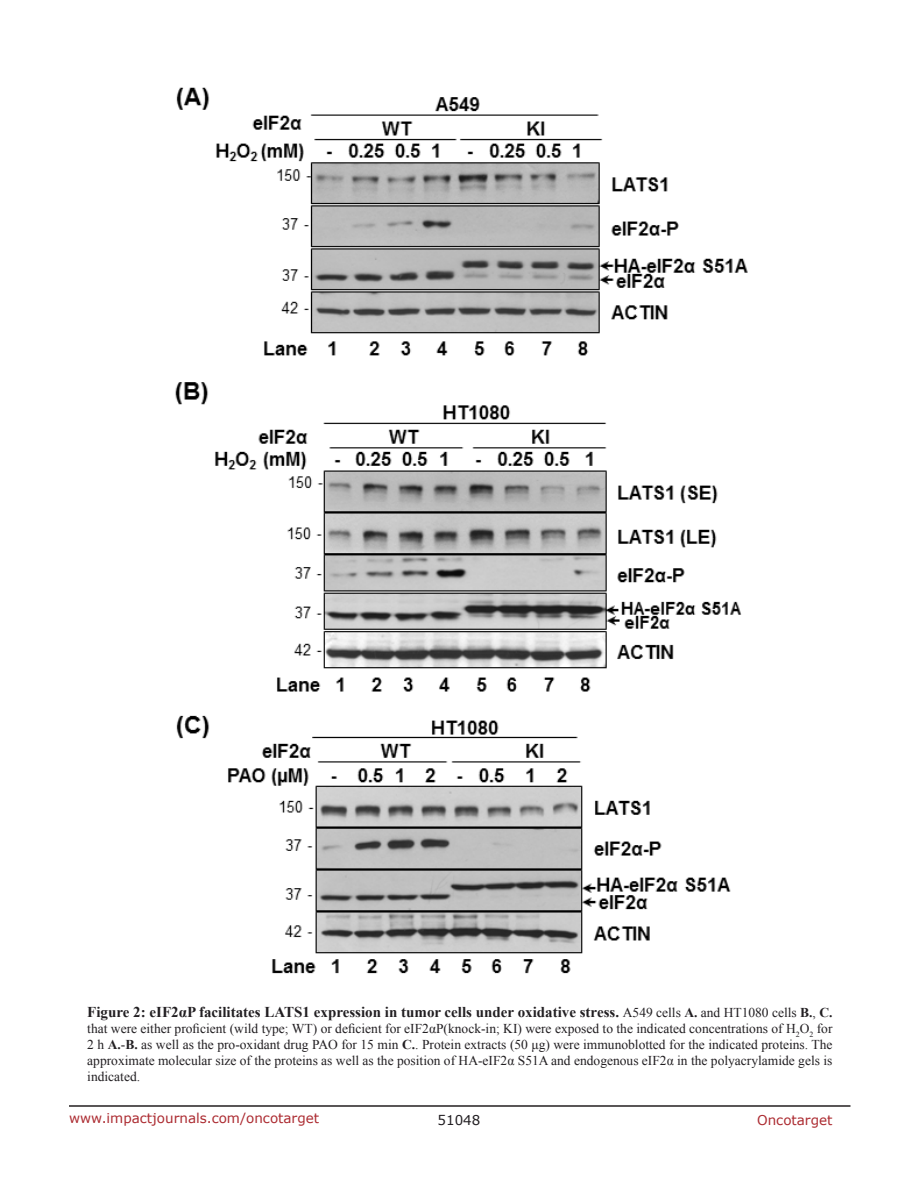
<style>
.page{position:relative;width:918px;height:1188px;background:#fff}
.page>*{position:absolute;margin:0;border:0;box-sizing:border-box;transform-origin:0 0}
.t1{font:700 15px "Times New Roman";color:#221f22}
.t2{font:13.5px/16.2px "Times New Roman";color:#221f22;text-align:justify}
.t3{font:13.5px "Verdana";color:#ac2b31}
.t4{font:13.5px "Verdana";color:#221f22}
.s1{font-weight:400;font-size:13.5px}
.s2{font-size:13.5px}
.s3{font-weight:700}
</style>
<div class="page">
<hr style="left:69px;top:1105px;width:781px;height:2px;background:#231f20">
<img style="left:175px;top:87px;width:573px;height:887px">
<p class="t1" style="left:87px;top:1001px;width:747px">Figure 2: eIF2αP facilitates LATS1 expression in tumor cells under oxidative stress. <span class="s1">A549 cells</span> <span class="s2">A.</span> <span class="s1">and HT1080 cells</span> <span class="s2">B.</span><span class="s1">,</span> <span class="s2">C.</span></p>
<p class="t2" style="left:87px;top:1020px;width:747px">that were either proficient (wild type; WT) or deficient for eIF2αP(knock-in; KI) were exposed to the indicated concentrations of H<sub>2</sub>O<sub>2</sub> for 2 h <span class="s3">A.</span>-<span class="s3">B.</span> as well as the pro-oxidant drug PAO for 15 min <span class="s3">C.</span>. Protein extracts (50 μg) were immunoblotted for the indicated proteins. The approximate molecular size of the proteins as well as the position of HA-eIF2α S51A and endogenous eIF2α in the polyacrylamide gels is indicated.</p>
<p class="t3" style="left:69px;top:1109px;width:252px">www.impactjournals.com/oncotarget</p>
<p class="t4" style="left:438px;top:1111px;width:44px">51048</p>
<p class="t3" style="left:757px;top:1111px;width:77px">Oncotarget</p>
</div>
